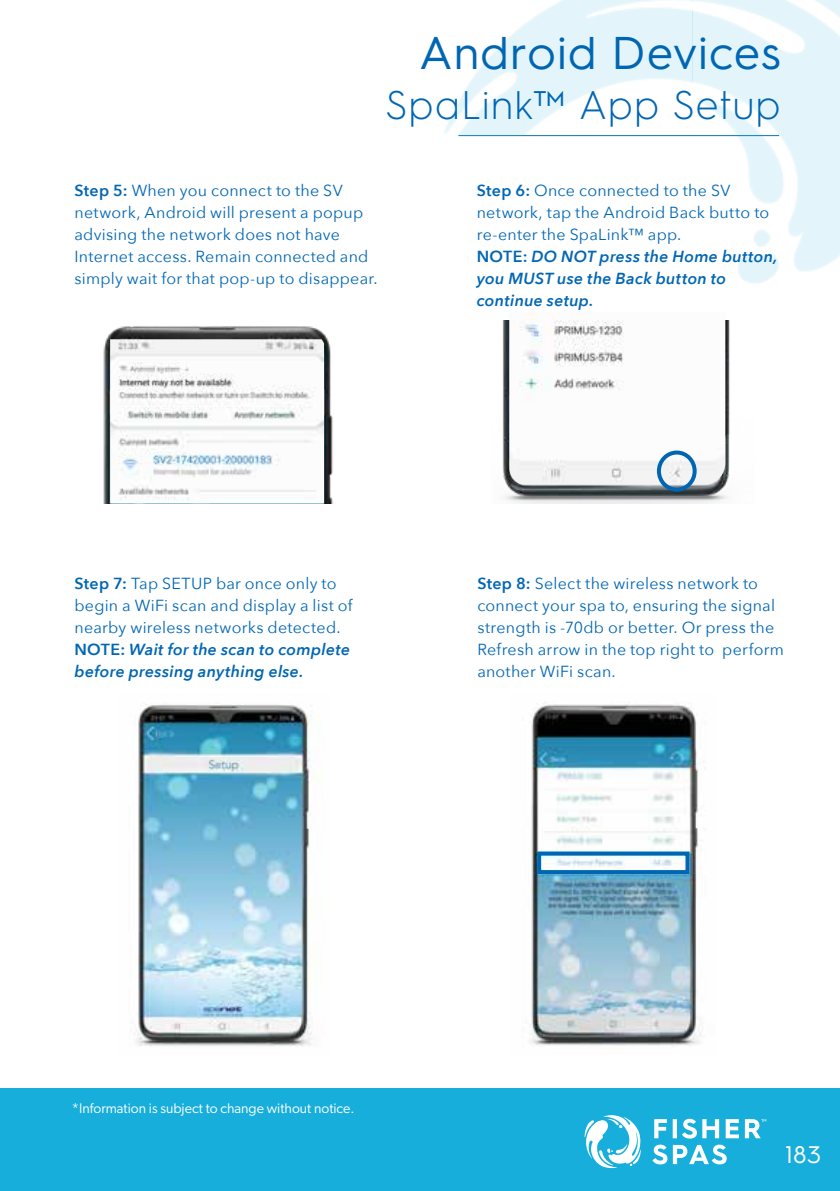
<style>
.page{position:relative;width:840px;height:1191px;background:#fff}
.page>*{position:absolute;margin:0;border:0;box-sizing:border-box;transform-origin:0 0}
.t1{font:46px "Hurme Geometric Sans 3";letter-spacing:.015em;color:#0066b3}
.t2{font:300 40px "Hurme Geometric Sans 3";letter-spacing:.02em;color:#0066b3}
.t3{font:24px "Hurme Geometric Sans 3";color:#fff}
.t4{font:16px/22px "Avenir Next";letter-spacing:.015em;color:#0066b3}
.t5{font:14px "Gibson";color:#fff}
.s1{font-weight:600}
.s2{font-weight:600;font-style:italic}
</style>
<div class="page">
<div style="left:0;top:1089px;width:839px;height:102px;background:#17aedb"></div>
<hr style="left:458px;top:135px;width:320px;height:1px;background:#0b74bb">
<svg style="left:584px;top:1115px;width:57px;height:53px"></svg>
<svg style="left:652px;top:1144px;width:74px;height:20px"></svg>
<svg style="left:654px;top:1118px;width:111px;height:20px"></svg>
<img style="left:692px;top:0;width:147px;height:284px">
<img style="left:103px;top:326px;width:230px;height:177px">
<img style="left:502px;top:320px;width:228px;height:183px">
<img style="left:110px;top:339px;width:214px;height:164px">
<img style="left:509px;top:312px;width:216px;height:173px">
<div style="left:656px;top:450px;width:40px;height:41px;border:4px solid #0066b3;border-radius:50%"></div>
<img style="left:136px;top:704px;width:183px;height:343px">
<img style="left:530px;top:702px;width:176px;height:344px">
<div style="left:537px;top:851px;width:152px;height:23px;border:4px solid #0066b3"></div>
<h1 class="t1" style="left:418px;top:21px;width:363px">Android Devices</h1>
<h2 class="t2" style="left:384px;top:78px;width:397px">SpaLink™ App Setup</h2>
<p class="t4" style="left:74px;top:179px;width:304px"><span class="s1">Step 5:</span> When you connect to the SV network, Android will present a popup advising the network does not have Internet access. Remain connected and simply wait for that pop-up to disappear.</p>
<p class="t4" style="left:476px;top:179px;width:302px"><span class="s1">Step 6:</span> Once connected to the SV network, tap the Android Back butto to re-enter the SpaLink™ app.<br><span class="s1">NOTE:</span> <span class="s2">DO NOT press the Home button, you MUST use the Back button to continue setup.</span></p>
<p class="t4" style="left:74px;top:571px;width:279px"><span class="s1">Step 7:</span> Tap SETUP bar once only to begin a WiFi scan and display a list of nearby wireless networks detected.<br><span class="s1">NOTE:</span> <span class="s2">Wait for the scan to complete before pressing anything else.</span></p>
<p class="t4" style="left:477px;top:571px;width:308px"><span class="s1">Step 8:</span> Select the wireless network to connect your spa to, ensuring the signal strength is -70db or better. Or press the Refresh arrow in the top right to perform another WiFi scan.</p>
<p class="t5" style="left:72px;top:1099px;width:284px">*Information is subject to change without notice.</p>
<h3 class="t3" style="left:784px;top:1137px;width:37px">183</h3>
</div>
